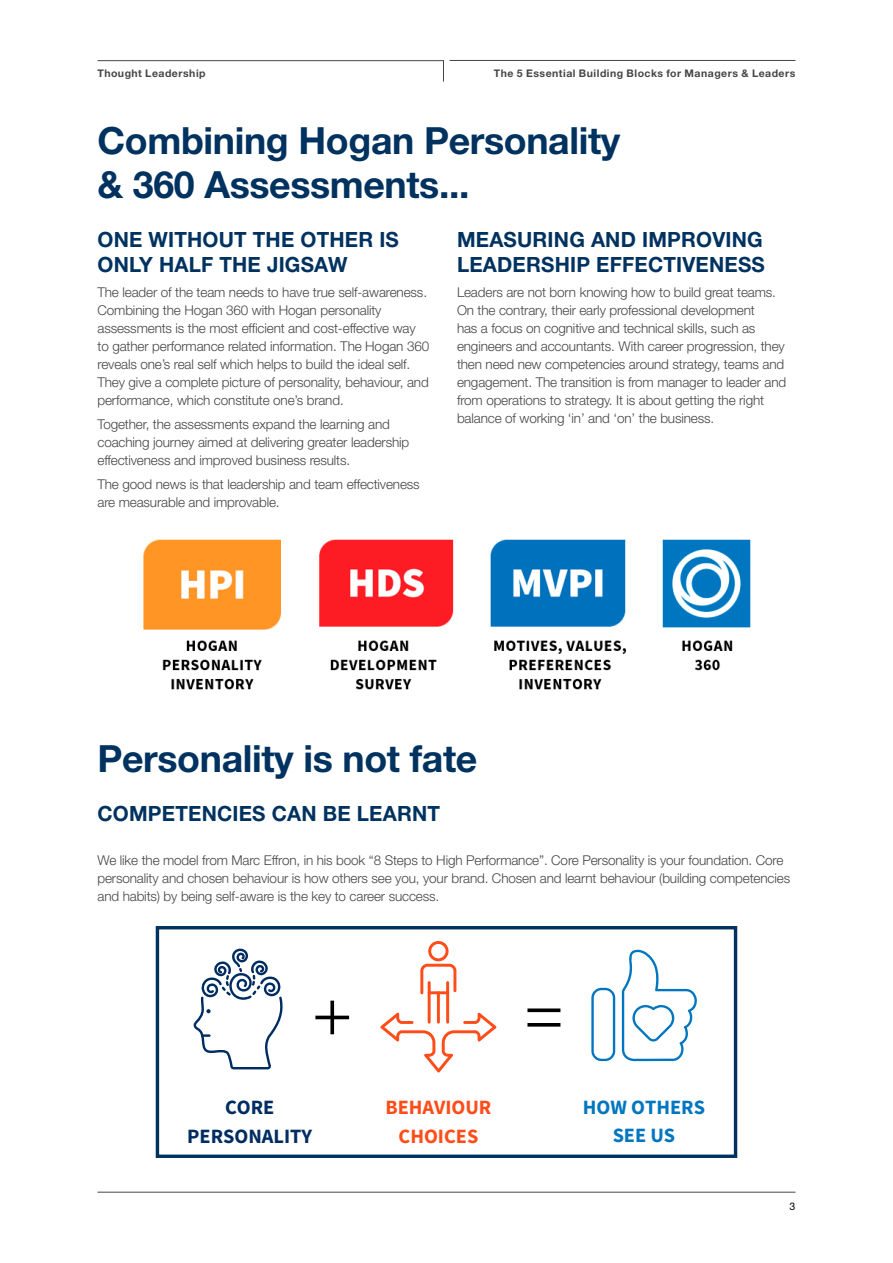
<style>
.page{position:relative;width:893px;height:1263px;background:#fff}
.page>*{position:absolute;margin:0;border:0;box-sizing:border-box;transform-origin:0 0}
.t1{font:700 37.5px/43.5px "Helvetica Neue LT Std";letter-spacing:-.01em;color:#003260}
.t2{font:700 21px/25.2px "Helvetica Neue LT Std";letter-spacing:.01em;color:#003260}
.t3{font:700 20.4px/28.3px "Source Sans Pro";color:#ff4d1a;text-align:center}
.t4{font:700 20.4px/28.3px "Source Sans Pro";color:#002d61;text-align:center}
.t5{font:700 20.4px/28.5px "Source Sans Pro";color:#0076c0;text-align:center}
.t6{font:300 13.5px/18px "Helvetica Neue LT Std";letter-spacing:-.01em;color:#464547}
.t7{font:700 10.5px "Helvetica Neue LT Std";letter-spacing:.045em;color:#464547}
.t8{font:10.5px "Helvetica Neue LT Std";color:#000}
</style>
<div class="page">
<svg style="left:97px;top:60px;width:347px;height:22px"></svg>
<hr style="left:449px;top:60px;width:346px;height:1px;background:#464547">
<hr style="left:98px;top:1192px;width:697px;height:1px;background:#464547">
<img style="left:143px;top:539px;width:608px;height:151px">
<div style="left:156px;top:926px;width:581px;height:232px;border:3px solid #003260"></div>
<svg style="left:591px;top:988px;width:24px;height:73px"></svg>
<svg style="left:622px;top:950px;width:75px;height:111px"></svg>
<svg style="left:527px;top:1008px;width:33px;height:4px"></svg>
<hr style="left:527px;top:1023px;width:33px;height:3px;background:#000">
<hr style="left:315px;top:1016px;width:34px;height:3px;background:#000">
<svg style="left:330px;top:1001px;width:4px;height:33px"></svg>
<svg style="left:193px;top:948px;width:90px;height:121px"></svg>
<hr style="left:428px;top:981px;width:3px;height:42px;background:#ff4d1a">
<hr style="left:437px;top:991px;width:3px;height:32px;background:#ff4d1a">
<hr style="left:446px;top:991px;width:3px;height:32px;background:#ff4d1a">
<svg style="left:420px;top:941px;width:36px;height:53px"></svg>
<hr style="left:428px;top:991px;width:21px;height:3px;background:#ff4d1a">
<svg style="left:380px;top:1013px;width:116px;height:59px"></svg>
<p class="t7" style="left:98px;top:67px;width:110px">Thought Leadership</p>
<p class="t7" style="left:494px;top:67px;width:303px">The 5 Essential Building Blocks for Managers &amp; Leaders</p>
<h1 class="t1" style="left:98px;top:118px;width:524px">Combining Hogan Personality &amp; 360 Assessments...</h1>
<h2 class="t2" style="left:98px;top:226px;width:303px">ONE WITHOUT THE OTHER IS<br>ONLY HALF THE JIGSAW</h2>
<p class="t6" style="left:98px;top:283px;width:333px">The leader of the team needs to have true self-awareness.<br>Combining the Hogan 360 with Hogan personality assessments is the most efficient and cost-effective way to gather performance related information. The Hogan 360 reveals one’s real self which helps to build the ideal self.<br>They give a complete picture of personality, behaviour, and performance, which constitute one’s brand.</p>
<p class="t6" style="left:98px;top:415px;width:313px">Together, the assessments expand the learning and coaching journey aimed at delivering greater leadership effectiveness and improved business results.</p>
<p class="t6" style="left:98px;top:475px;width:324px">The good news is that leadership and team effectiveness are measurable and improvable.</p>
<h2 class="t2" style="left:457px;top:226px;width:309px">MEASURING AND IMPROVING<br>LEADERSHIP EFFECTIVENESS</h2>
<p class="t6" style="left:457px;top:283px;width:331px">Leaders are not born knowing how to build great teams.<br>On the contrary, their early professional development<br>has a focus on cognitive and technical skills, such as engineers and accountants. With career progression, they then need new competencies around strategy, teams and engagement. The transition is from manager to leader and from operations to strategy. It is about getting the right balance of working ‘in’ and ‘on’ the business.</p>
<h1 class="t1" style="left:98px;top:736px;width:381px">Personality is not fate</h1>
<h2 class="t2" style="left:98px;top:801px;width:344px">COMPETENCIES CAN BE LEARNT</h2>
<p class="t6" style="left:98px;top:851px;width:694px">We like the model from Marc Effron, in his book “8 Steps to High Performance”. Core Personality is your foundation. Core personality and chosen behaviour is how others see you, your brand. Chosen and learnt behaviour (building competencies and habits) by being self-aware is the key to career success.</p>
<h3 class="t4" style="left:187px;top:1094px;width:126px">CORE<br>PERSONALITY</h3>
<h3 class="t3" style="left:385px;top:1094px;width:108px">BEHAVIOUR<br>CHOICES</h3>
<h3 class="t5" style="left:583px;top:1093px;width:124px">HOW OTHERS<br>SEE US</h3>
<p class="t8" style="left:790px;top:1200px;width:7px">3</p>
</div>
